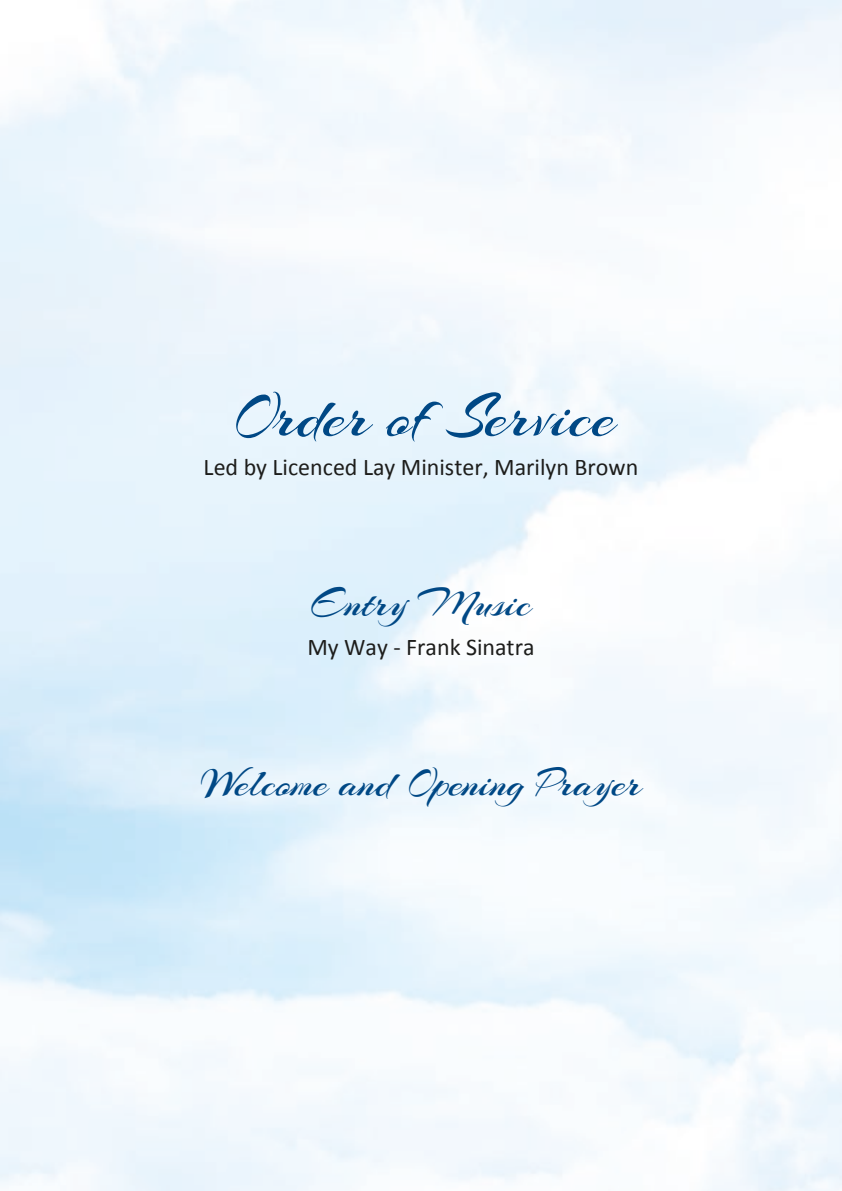
<style>
.page{position:relative;width:842px;height:1191px;background:#fff}
.page>*{position:absolute;margin:0;border:0;box-sizing:border-box;transform-origin:0 0}
.t1{font:66px "Arizonia";color:#004885}
.t2{font:42px "Arizonia";color:#004885}
.t3{font:24px "Calibri";color:#1d1d1b}
</style>
<div class="page">
<h1 class="t1" style="left:227px;top:376px;width:389px">Order of Service</h1>
<p class="t3" style="left:204px;top:452px;width:436px">Led by Licenced Lay Minister, Marilyn Brown</p>
<h2 class="t2" style="left:311px;top:577px;width:222px">Entry Music</h2>
<p class="t3" style="left:307px;top:632px;width:229px">My Way - Frank Sinatra</p>
<h2 class="t2" style="left:201px;top:757px;width:442px">Welcome and Opening Prayer</h2>
</div>
